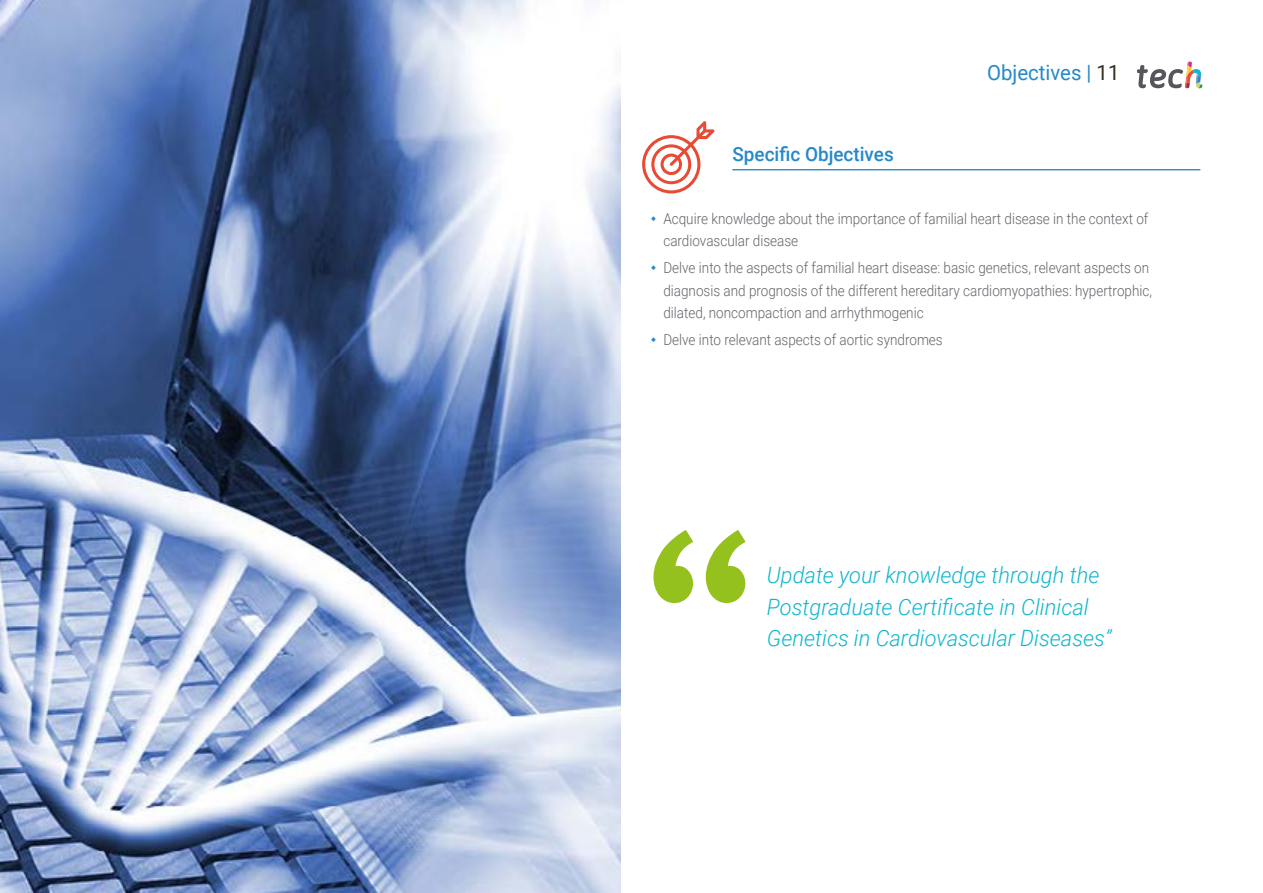
<style>
.page{position:relative;width:1263px;height:893px;background:#fff}
.page>*{position:absolute;margin:0;border:0;box-sizing:border-box;transform-origin:0 0}
.t1{font:italic 300 22.5px/31.5px "Roboto";color:#0fb6cf}
.t2{font:21px "Roboto";color:#2488c9}
.t3{font:500 19.5px "Roboto";color:#2488c9}
.t4{font:300 15px/22.5px "Roboto";color:#61646a;scale:.9 1}
.s1{color:#312e20}
</style>
<div class="page">
<svg style="left:642px;top:121px;width:72px;height:72px"></svg>
<hr style="left:732px;top:169px;width:468px;height:1px;background:#2488c9">
<img style="left:0;top:0;width:621px;height:893px">
<svg style="left:1137px;top:62px;width:65px;height:27px"></svg>
<svg style="left:653px;top:530px;width:93px;height:73px"></svg>
<h3 class="t3" style="left:732px;top:141px;width:163px">Specific Objectives</h3>
<h2 class="t2" style="left:987px;top:57px;width:134px">Objectives | <span class="s1">11</span></h2>
<p class="t4" style="left:663px;top:207px;width:540px">Acquire knowledge about the importance of familial heart disease in the context of cardiovascular disease</p>
<p class="t4" style="left:663px;top:256px;width:544px">Delve into the aspects of familial heart disease: basic genetics, relevant aspects on diagnosis and prognosis of the different hereditary cardiomyopathies: hypertrophic, dilated, noncompaction and arrhythmogenic</p>
<p class="t4" style="left:663px;top:328px;width:312px">Delve into relevant aspects of aortic syndromes</p>
<h1 class="t1" style="left:767px;top:559px;width:346px">Update your knowledge through the<br>Postgraduate Certificate in Clinical<br>Genetics in Cardiovascular Diseases”</h1>
</div>
